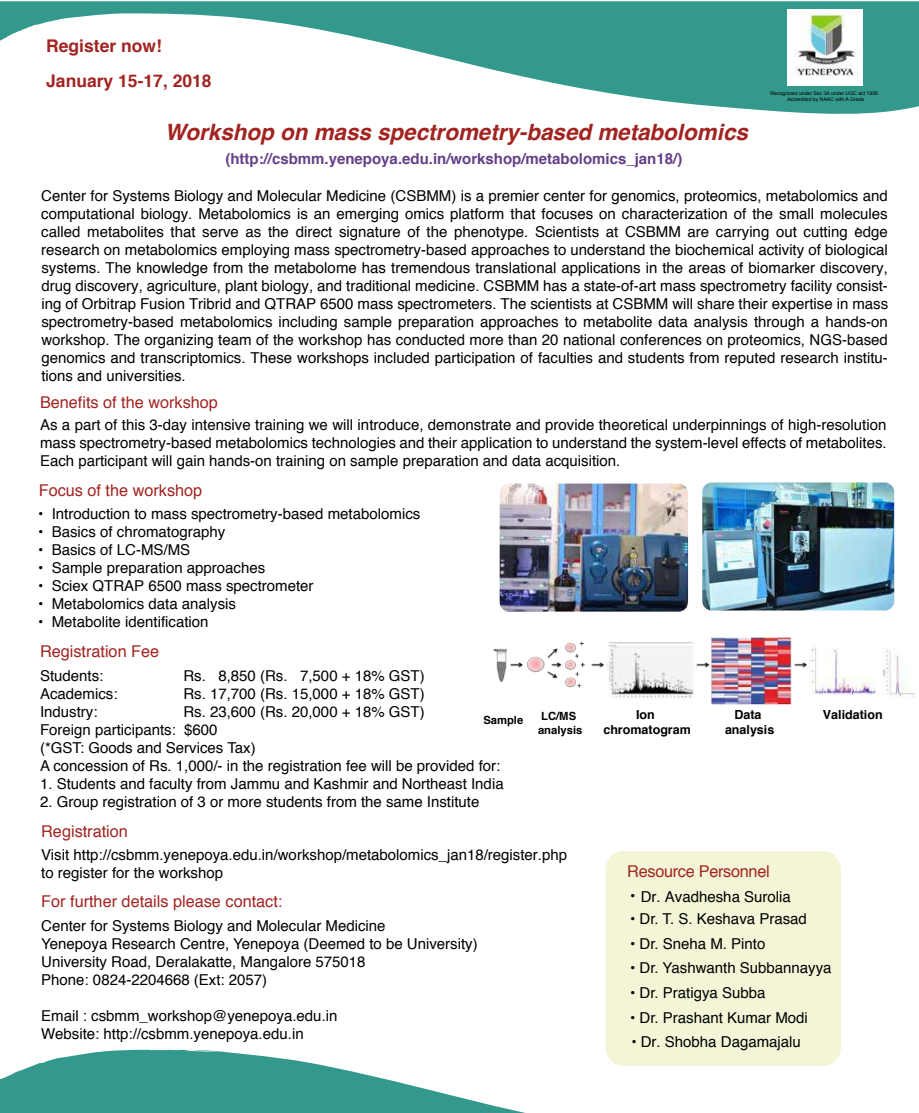
<style>
.page{position:relative;width:919px;height:1113px;background:#fff}
.page>*{position:absolute;margin:0;border:0;box-sizing:border-box;transform-origin:0 0}
.t1{font:italic 700 22.5px "Helvetica";color:#a12421}
.t2{font:700 17.5px/35.8px "Helvetica";color:#a12422}
.t3{font:16.25px "Helvetica";color:#a12422}
.t4{font:16.25px "Helvetica";letter-spacing:-.02em;color:#a12422}
.t5{font:700 15.12px "Helvetica";color:#654088}
.t6{font:15.12px "Helvetica";color:#000}
.t7{font:15px/18px "Helvetica";color:#000}
.t8{font:700 12.5px/15px "Helvetica";color:#000;text-align:center}
.t9{font:700 11.25px/13.5px "Helvetica";color:#000}
.t10{font:5px/6px "Arial";color:#000}
.s1{font-family:"Helvetica"}
</style>
<div class="page">
<div style="left:605px;top:851px;width:236px;height:214px;background:#f3f5d6;border-radius:18px"></div>
<svg style="left:0;top:1px;width:919px;height:113px;fill:#33998c"></svg>
<svg style="left:0;top:1049px;width:521px;height:63px"></svg>
<img style="left:702px;top:482px;width:192px;height:128px">
<img style="left:500px;top:483px;width:188px;height:128px">
<img style="left:787px;top:10px;width:75px;height:76px">
<img style="left:494px;top:637px;width:421px;height:67px">
<div style="left:791px;top:77px;width:67px;height:7px;background:#fff"></div>
<p class="t2" style="left:46px;top:28px;width:167px">Register now!<br>January 15-17, 2018</p>
<h1 class="t1" style="left:165px;top:114px;width:584px">Workshop on mass spectrometry-based metabolomics</h1>
<p class="t5" style="left:225px;top:146px;width:458px">(http://csbmm.yenepoya.edu.in/workshop/metabolomics_jan18/)</p>
<p class="t10" style="left:787px;top:90px;width:92px;text-indent:-17px">Recognized under Sec 3<span class="s1">A</span> under UGC act 1956<br>Accredited by NAAC with A Grade</p>
<p class="t7" style="left:41px;top:187px;width:848px;text-align:justify">Center for Systems Biology and Molecular Medicine (CSBMM) is a premier center for genomics, proteomics, metabolomics and computational biology. Metabolomics is an emerging omics platform that focuses on characterization of the small molecules called metabolites that serve as the direct signature of the phenotype. Scientists at CSBMM are carrying out cutting edge research on metabolomics employing mass spectrometry-based approaches to understand the biochemical activity of biological systems. The knowledge from the metabolome has tremendous translational applications in the areas of biomarker discovery, drug discovery, agriculture, plant biology, and traditional medicine. CSBMM has a state-of-art mass spectrometry facility consist&shy;ing of Orbitrap Fusion Tribrid and QTRAP 6500 mass spectrometers. The scientists at CSBMM will share their expertise in mass spectrometry-based metabolomics including sample preparation approaches to metabolite data analysis through a hands-on workshop. The organizing team of the workshop has conducted more than 20 national conferences on proteomics, NGS-based genomics and transcriptomics. These workshops included participation of faculties and students from reputed research institu&shy;tions and universities.</p>
<p class="t3" style="left:40px;top:390px;width:179px">Benefits of the workshop</p>
<p class="t7" style="left:40px;top:416px;width:848px;text-align:justify">As a part of this 3-day intensive training we will introduce, demonstrate and provide theoretical underpinnings of high-resolution mass spectrometry-based metabolomics technologies and their application to understand the system-level effects of metabolites.<br>Each participant will gain hands-on training on sample preparation and data acquisition.</p>
<p class="t7" style="left:38px;top:504px;width:384px">• Introduction to mass spectrometry-based metabolomics</p>
<p class="t7" style="left:38px;top:522px;width:188px">• Basics of chromatography</p>
<p class="t7" style="left:38px;top:540px;width:153px">• Basics of LC-MS/MS</p>
<p class="t7" style="left:38px;top:558px;width:229px">• Sample preparation approaches</p>
<p class="t7" style="left:38px;top:576px;width:277px">• Sciex QTRAP 6500 mass spectrometer</p>
<p class="t7" style="left:38px;top:594px;width:199px">• Metabolomics data analysis</p>
<p class="t7" style="left:38px;top:612px;width:172px">• Metabolite identification</p>
<p class="t6" style="left:856px;top:212px;width:6px">.</p>
<p class="t3" style="left:39px;top:477px;width:165px">Focus of the workshop</p>
<p class="t3" style="left:40px;top:639px;width:121px">Registration Fee</p>
<p class="t7" style="left:40px;top:667px;width:65px">Students:</p>
<p class="t7" style="left:183px;top:667px;width:243px">Rs. 8,850 (Rs. 7,500 + 18% GST)</p>
<p class="t7" style="left:40px;top:685px;width:79px">Academics:</p>
<p class="t7" style="left:183px;top:685px;width:243px">Rs. 17,700 (Rs. 15,000 + 18% GST)</p>
<p class="t7" style="left:40px;top:703px;width:59px">Industry:</p>
<p class="t7" style="left:40px;top:703px;width:462px;text-indent:143px">Rs. 23,600 (Rs. 20,000 + 18% GST)<br>Foreign participants: $600<br>(*GST: Goods and Services Tax)<br>A concession of Rs. 1,000/- in the registration fee will be provided for:</p>
<p class="t7" style="left:40px;top:775px;width:465px">1. Students and faculty from Jammu and Kashmir and Northeast India</p>
<p class="t7" style="left:40px;top:793px;width:441px">2. Group registration of 3 or more students from the same Institute</p>
<p class="t9" style="left:483px;top:713px;width:42px">Sample</p>
<p class="t9" style="left:538px;top:709px;width:46px">LC/MS analysis</p>
<p class="t3" style="left:41px;top:819px;width:88px">Registration</p>
<p class="t7" style="left:41px;top:846px;width:527px">Visit http://csbmm.yenepoya.edu.in/workshop/metabolomics_jan18/register.php to register for the workshop</p>
<p class="t3" style="left:41px;top:889px;width:243px">For further details please contact:</p>
<p class="t7" style="left:41px;top:917px;width:438px">Center for Systems Biology and Molecular Medicine<br>Yenepoya Research Centre, Yenepoya (Deemed to be University)<br>University Road, Deralakatte, Mangalore 575018<br>Phone: 0824-2204668 (Ext: 2057)</p>
<p class="t7" style="left:41px;top:1007px;width:298px">Email : csbmm_workshop@yenepoya.edu.in<br>Website: http://csbmm.yenepoya.edu.in</p>
<p class="t8" style="left:603px;top:707px;width:89px">Ion chromatogram</p>
<p class="t8" style="left:734px;top:707px;width:29px">Data</p>
<p class="t8" style="left:823px;top:707px;width:61px">Validation</p>
<p class="t8" style="left:725px;top:722px;width:51px">analysis</p>
<p class="t4" style="left:627px;top:858px;width:144px">Resource Personnel</p>
<p class="t7" style="left:630px;top:888px;width:162px">• Dr. Avadhesha Surolia</p>
<p class="t7" style="left:630px;top:934px;width:137px">• Dr. Sneha M. Pinto</p>
<p class="t7" style="left:630px;top:959px;width:203px">• Dr. Yashwanth Subbannayya</p>
<p class="t7" style="left:630px;top:984px;width:137px">• Dr. Pratigya Subba</p>
<p class="t7" style="left:630px;top:1008px;width:179px">• Dr. Prashant Kumar Modi</p>
<p class="t7" style="left:631px;top:1033px;width:171px">• Dr. Shobha Dagamajalu</p>
<p class="t7" style="left:630px;top:910px;width:178px">• Dr. T. S. Keshava Prasad</p>
</div>
